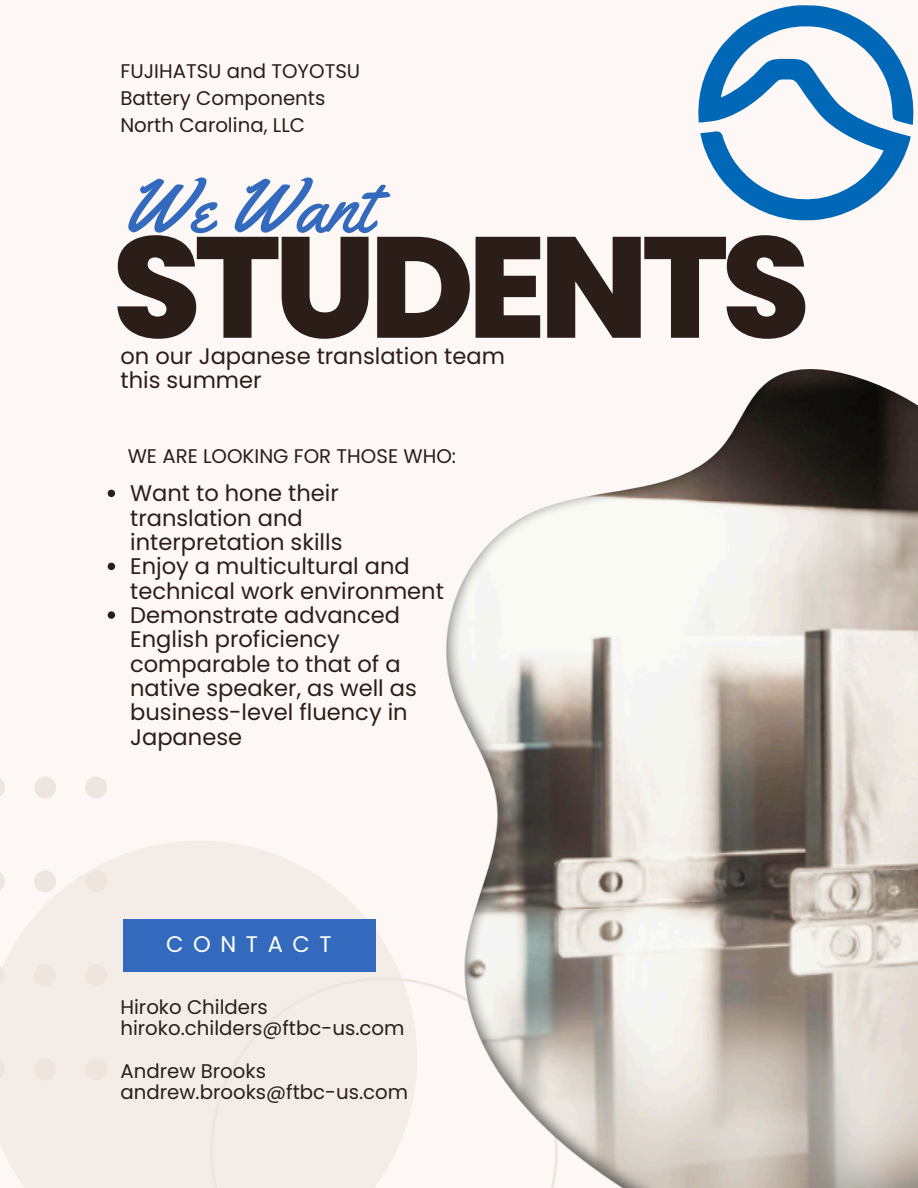
<style>
.page{position:relative;width:918px;height:1188px;background:#fdf8f5}
.page>*{position:absolute;margin:0;border:0;box-sizing:border-box;transform-origin:0 0}
.t1{font:800 143.25px "Poppins";letter-spacing:-.05em;color:#2b1e18}
.t2{font:74.85px "Yellowtail";color:#346abd}
.t3{font:22.5px/24.3px "Poppins";color:#2b1e18}
.t4{font:22.5px "Poppins";letter-spacing:.425em;color:#fff}
.t5{font:19.8px/27px "Poppins";color:#2b1e18}
</style>
<div class="page">
<svg style="left:0;top:841px;width:401px;height:347px;fill:#f4ece7"></svg>
<svg style="left:210px;top:977px;width:237px;height:211px;fill:#f4ece7"></svg>
<svg style="left:0;top:1058px;width:5px;height:22px"></svg>
<svg style="left:0;top:964px;width:5px;height:22px"></svg>
<svg style="left:0;top:871px;width:5px;height:21px"></svg>
<svg style="left:0;top:779px;width:5px;height:17px"></svg>
<svg style="left:34px;top:1058px;width:22px;height:22px"></svg>
<svg style="left:34px;top:964px;width:22px;height:22px"></svg>
<svg style="left:34px;top:871px;width:22px;height:21px"></svg>
<svg style="left:34px;top:777px;width:22px;height:21px"></svg>
<svg style="left:85px;top:1058px;width:22px;height:22px"></svg>
<svg style="left:85px;top:964px;width:22px;height:22px"></svg>
<svg style="left:85px;top:871px;width:22px;height:21px"></svg>
<svg style="left:85px;top:777px;width:22px;height:21px"></svg>
<div style="left:123px;top:919px;width:252px;height:53px;background:#346abd"></div>
<img style="left:447px;top:369px;width:471px;height:819px">
<svg style="left:698px;top:5px;width:216px;height:215px"></svg>
<svg style="left:108px;top:490px;width:7px;height:7px"></svg>
<svg style="left:108px;top:563px;width:7px;height:7px"></svg>
<svg style="left:108px;top:611px;width:7px;height:8px"></svg>
<h2 class="t5" style="left:120px;top:57px;width:241px">FUJIHATSU and TOYOTSU<br>Battery Components</h2>
<h1 class="t5" style="left:120px;top:111px;width:186px">North Carolina, LLC</h1>
<p class="t2" style="left:123px;top:159px;width:251px">We Want</p>
<p class="t1" style="left:112px;top:187px;width:699px">STUDENTS</p>
<p class="t3" style="left:120px;top:344px;width:386px">on our Japanese translation team this summer</p>
<p class="t5" style="left:128px;top:443px;width:330px">WE ARE LOOKING FOR THOSE WHO:</p>
<p class="t3" style="left:130px;top:481px;width:214px">Want to hone their translation and interpretation skills</p>
<h3 class="t3" style="left:130px;top:554px;width:315px">Enjoy a multicultural and technical work environment</h3>
<p class="t3" style="left:130px;top:603px;width:288px">Demonstrate advanced<br>English proficiency comparable to that of a native speaker, as well as business-level fluency in<br>Japanese</p>
<p class="t4" style="left:166px;top:928px;width:167px">CONTACT</p>
<h4 class="t5" style="left:120px;top:994px;width:149px">Hiroko Childers</h4>
<p class="t5" style="left:120px;top:1015px;width:285px">hiroko.childers@ftbc-us.com</p>
<p class="t5" style="left:120px;top:1057px;width:147px">Andrew Brooks</p>
<h5 class="t5" style="left:120px;top:1078px;width:289px">andrew.brooks@ftbc-us.com</h5>
</div>
